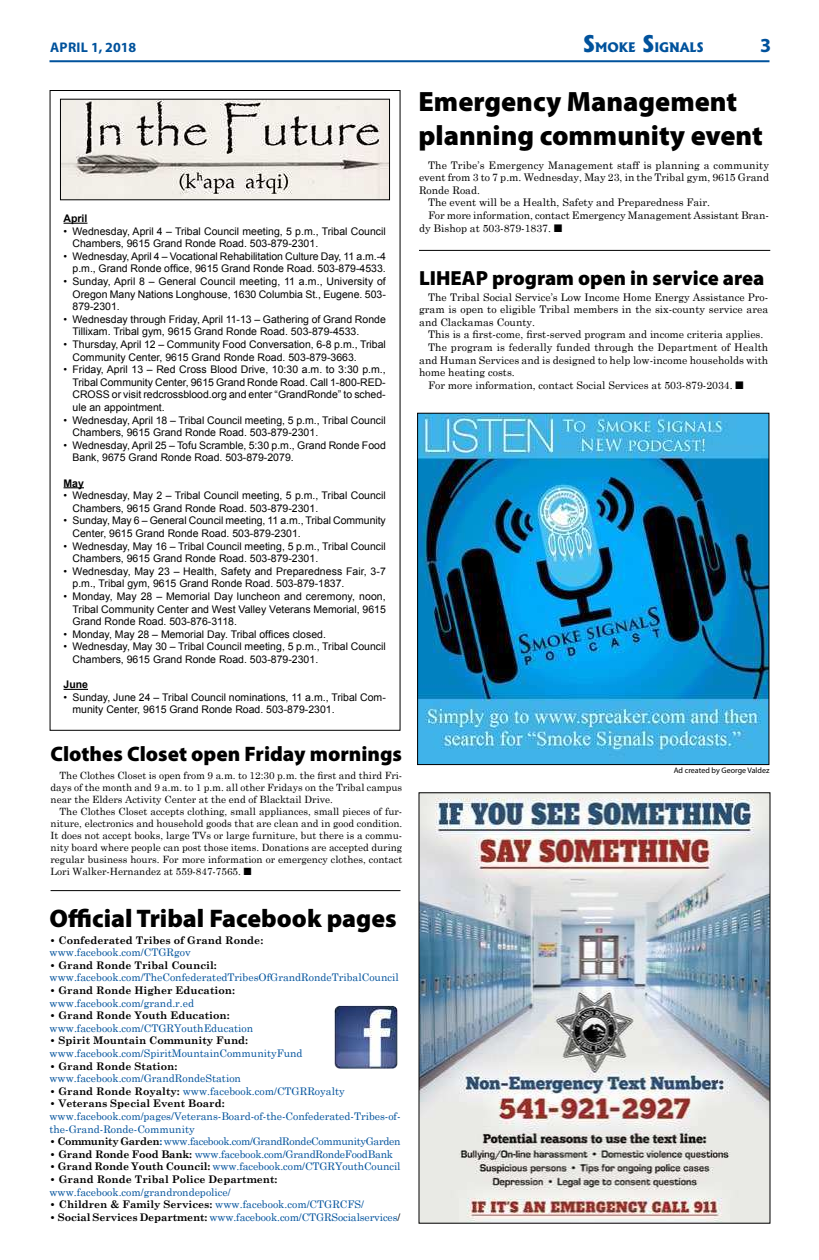
<style>
.page{position:relative;width:819px;height:1260px;background:#fff}
.page>*{position:absolute;margin:0;border:0;box-sizing:border-box;transform-origin:0 0}
.t1{font:900 28px/33.6px "Myriad Pro";color:#000}
.t2{font:900 25.5px "Myriad Pro";color:#000}
.t3{font:900 21px "Myriad Pro";color:#000}
.t4{font:900 20.5px "Myriad Pro";color:#000}
.t5{font:700 20px "Myriad Pro";color:#00529c}
.t6{font:700 14px "Myriad Pro";letter-spacing:.02em;color:#00529c}
.t7{font:800 12.6px "Albertus";color:#00529c}
.t8{font:10.5px/12.6px "Arial";color:#000}
.t9{font:10.5px/12.6px "Century Schoolbook";color:#000;text-align:justify}
.t10{font:10.5px/12.6px "Century Schoolbook";color:#00529c}
.t11{font:700 10.5px "Century Schoolbook";color:#000}
.t12{font:10.5px "Century Schoolbook";letter-spacing:-.03em;color:#00529c}
.t13{font:10.5px "Century Schoolbook";letter-spacing:-.02em;color:#00529c}
.t14{font:700 10.5px "Arial";color:#000}
.t15{font:10px/12px "Century Schoolbook";color:#000;text-align:justify}
.t16{font:8px "Myriad Pro";color:#000}
.s1{font-size:22px}
.s2{font-family:"Monotype Sorts"}
.s3{font-weight:700;color:#000}
.s4{font-weight:700}
.s5{font-weight:400;color:#00529c}
.s6{color:#000}
</style>
<div class="page">
<hr style="left:50px;top:60px;width:720px;height:2px;background:#00529c">
<img style="left:62px;top:101px;width:326px;height:97px">
<svg style="left:64px;top:223px;width:23px;height:1px"></svg>
<svg style="left:64px;top:487px;width:20px;height:1px"></svg>
<svg style="left:64px;top:689px;width:24px;height:1px"></svg>
<img style="left:334px;top:1005px;width:64px;height:64px">
<hr style="left:51px;top:890px;width:350px;height:1px;background:#000">
<hr style="left:419px;top:250px;width:351px;height:1px;background:#000">
<img style="left:419px;top:415px;width:348px;height:348px">
<div style="left:417px;top:413px;width:352px;height:352px;border:1px solid #000"></div>
<img style="left:421px;top:794px;width:348px;height:428px">
<h3 class="t6" style="left:50px;top:42px;width:88px">APRIL 1, 2018</h3>
<p class="t7" style="left:583px;top:41px;width:122px"><span class="s1">S</span>MOKE <span class="s1">S</span>IGNALS</p>
<h3 class="t5" style="left:760px;top:38px;width:13px">3</h3>
<p class="t14" style="left:64px;top:215px;width:25px">April</p>
<p class="t8" style="left:73px;top:226px;width:315px;text-indent:-9px">• Wednesday, April 4 – Tribal Council meeting, 5 p.m., Tribal Council<br>Chambers, 9615 Grand Ronde Road. 503-879-2301.</p>
<p class="t8" style="left:64px;top:251px;width:324px;text-align:right">• Wednesday, April 4 – Vocational Rehabilitation Culture Day, 11 a.m.-4 p.m., Grand Ronde office, 9615 Grand Ronde Road. 503-879-4533.</p>
<p class="t8" style="left:73px;top:276px;width:315px;text-align:justify;text-indent:-9px">• Sunday, April 8 – General Council meeting, 11 a.m., University of Oregon Many Nations Longhouse, 1630 Columbia St., Eugene. 503- 879-2301.</p>
<p class="t8" style="left:73px;top:314px;width:315px;text-indent:-9px">• Wednesday through Friday, April 11-13 – Gathering of Grand Ronde<br>Tillixam. Tribal gym, 9615 Grand Ronde Road. 503-879-4533.</p>
<p class="t8" style="left:73px;top:339px;width:315px;text-indent:-9px">• Thursday, April 12 – Community Food Conversation, 6-8 p.m., Tribal<br>Community Center, 9615 Grand Ronde Road. 503-879-3663.</p>
<p class="t8" style="left:73px;top:364px;width:315px;text-align:justify;text-indent:-9px">• Friday, April 13 – Red Cross Blood Drive, 10:30 a.m. to 3:30 p.m., Tribal Community Center, 9615 Grand Ronde Road. Call 1-800-RED-CROSS or visit redcrossblood.org and enter “GrandRonde” to sched&shy;ule an appointment.</p>
<p class="t8" style="left:73px;top:415px;width:315px;text-indent:-9px">• Wednesday, April 18 – Tribal Council meeting, 5 p.m., Tribal Council<br>Chambers, 9615 Grand Ronde Road. 503-879-2301.</p>
<p class="t8" style="left:73px;top:440px;width:315px;text-indent:-9px">• Wednesday, April 25 – Tofu Scramble, 5:30 p.m., Grand Ronde Food<br>Bank, 9675 Grand Ronde Road. 503-879-2079.</p>
<p class="t14" style="left:64px;top:479px;width:22px">May</p>
<p class="t8" style="left:73px;top:490px;width:315px;text-indent:-9px">• Wednesday, May 2 – Tribal Council meeting, 5 p.m., Tribal Council<br>Chambers, 9615 Grand Ronde Road. 503-879-2301.</p>
<p class="t8" style="left:73px;top:515px;width:315px;text-indent:-9px">• Sunday, May 6 – General Council meeting, 11 a.m., Tribal Community<br>Center, 9615 Grand Ronde Road. 503-879-2301.</p>
<p class="t8" style="left:73px;top:541px;width:315px;text-indent:-9px">• Wednesday, May 16 – Tribal Council meeting, 5 p.m., Tribal Council<br>Chambers, 9615 Grand Ronde Road. 503-879-2301.</p>
<p class="t8" style="left:73px;top:566px;width:315px;text-indent:-9px">• Wednesday, May 23 – Health, Safety and Preparedness Fair, 3-7 p.m., Tribal gym, 9615 Grand Ronde Road. 503-879-1837.</p>
<p class="t8" style="left:73px;top:591px;width:315px;text-align:justify;text-indent:-9px">• Monday, May 28 – Memorial Day luncheon and ceremony, noon, Tribal Community Center and West Valley Veterans Memorial, 9615<br>Grand Ronde Road. 503-876-3118.</p>
<p class="t8" style="left:64px;top:628px;width:264px">• Monday, May 28 – Memorial Day. Tribal offices closed.</p>
<p class="t8" style="left:73px;top:641px;width:315px;text-indent:-9px">• Wednesday, May 30 – Tribal Council meeting, 5 p.m., Tribal Council<br>Chambers, 9615 Grand Ronde Road. 503-879-2301.</p>
<p class="t14" style="left:64px;top:681px;width:26px">June</p>
<p class="t8" style="left:73px;top:692px;width:315px;text-indent:-9px">• Sunday, June 24 – Tribal Council nominations, 11 a.m., Tribal Com&shy;munity Center, 9615 Grand Ronde Road. 503-879-2301.</p>
<h3 class="t3" style="left:51px;top:746px;width:353px">Clothes Closet open Friday mornings</h3>
<p class="t15" style="left:51px;top:769px;width:353px;text-indent:9px">The Clothes Closet is open from 9 a.m. to 12:30 p.m. the first and third Fri&shy;days of the month and 9 a.m. to 1 p.m. all other Fridays on the Tribal campus near the Elders Activity Center at the end of Blacktail Drive.</p>
<p class="t15" style="left:51px;top:807px;width:353px;text-indent:9px">The Clothes Closet accepts clothing, small appliances, small pieces of fur&shy;niture, electronics and household goods that are clean and in good condition.<br>It does not accept books, large TVs or large furniture, but there is a commu&shy;nity board where people can post those items. Donations are accepted during regular business hours. For more information or emergency clothes, contact Lori Walker-Hernandez at 559-847-7565. <span class="s2">N</span></p>
<h2 class="t2" style="left:50px;top:909px;width:349px">Official Tribal Facebook pages</h2>
<p class="t11" style="left:50px;top:936px;width:215px">• Confederated Tribes of Grand Ronde:</p>
<p class="t10" style="left:50px;top:947px;width:143px">www.facebook.com/CTGRgov</p>
<p class="t11" style="left:50px;top:961px;width:169px">• Grand Ronde Tribal Council:</p>
<p class="t10" style="left:50px;top:972px;width:351px">www.facebook.com/TheConfederatedTribesOfGrandRondeTribalCouncil</p>
<p class="t11" style="left:50px;top:986px;width:187px">• Grand Ronde Higher Education:</p>
<p class="t10" style="left:50px;top:997px;width:146px">www.facebook.com/grand.r.ed</p>
<p class="t11" style="left:50px;top:1011px;width:182px">• Grand Ronde Youth Education:</p>
<p class="t10" style="left:50px;top:1023px;width:205px">www.facebook.com/CTGRYouthEducation</p>
<p class="t11" style="left:50px;top:1037px;width:200px">• Spirit Mountain Community Fund:</p>
<p class="t10" style="left:50px;top:1048px;width:255px">www.facebook.com/SpiritMountainCommunityFund</p>
<p class="t11" style="left:50px;top:1062px;width:129px">• Grand Ronde Station:</p>
<p class="t10" style="left:49px;top:1073px;width:193px">www.facebook.com/GrandRondeStation</p>
<p class="t10" style="left:49px;top:1086px;width:297px"><span class="s3">• Grand Ronde Royalty:</span> www.facebook.com/CTGRRoyalty</p>
<p class="t11" style="left:49px;top:1100px;width:177px">• Veterans Special Event Board:</p>
<p class="t10" style="left:49px;top:1111px;width:353px">www.facebook.com/pages/Veterans-Board-of-the-Confederated-Tribes-of&shy;the-Grand-Ronde-Community</p>
<p class="t12" style="left:49px;top:1137px;width:353px"><span class="s3">• Community Garden</span><span class="s4">:</span> www.facebook.com/GrandRondeCommunityGarden</p>
<p class="t13" style="left:49px;top:1150px;width:345px"><span class="s3">• Grand Ronde Food Bank:</span> www.facebook.com/GrandRondeFoodBank</p>
<p class="t10" style="left:49px;top:1161px;width:353px"><span class="s3">• Grand Ronde Youth Council:</span> www.facebook.com/CTGRYouthCouncil</p>
<p class="t11" style="left:49px;top:1175px;width:229px">• Grand Ronde Tribal Police Department:</p>
<p class="t10" style="left:49px;top:1186px;width:183px">www.facebook.com/grandrondepolice/</p>
<p class="t11" style="left:49px;top:1200px;width:316px">• Children &amp; Family Services: <span class="s5">www.facebook.com/CTGRCFS/</span></p>
<p class="t10" style="left:49px;top:1212px;width:352px"><span class="s3">• Social Services Department:</span> www.facebook.com/CTGRSocialservices<span class="s6">/</span></p>
<h1 class="t1" style="left:419px;top:87px;width:346px">Emergency Management planning community event</h1>
<p class="t9" style="left:428px;top:159px;width:343px">The Tribe’s Emergency Management staff is planning a community</p>
<p class="t9" style="left:419px;top:172px;width:352px">event from 3 to 7 p.m. Wednesday, May 23, in the Tribal gym, 9615 Grand</p>
<p class="t9" style="left:419px;top:185px;width:63px">Ronde Road.</p>
<p class="t9" style="left:428px;top:195px;width:284px">The event will be a Health, Safety and Preparedness Fair.</p>
<p class="t9" style="left:428px;top:210px;width:342px">For more information, contact Emergency Management Assistant Bran-</p>
<p class="t9" style="left:419px;top:222px;width:144px">dy Bishop at 503-879-1837. <span class="s2">N</span></p>
<h3 class="t4" style="left:419px;top:270px;width:347px">LIHEAP program open in service area</h3>
<p class="t9" style="left:419px;top:290px;width:351px;text-indent:9px">The Tribal Social Service’s Low Income Home Energy Assistance Pro&shy;gram is open to eligible Tribal members in the six-county service area and Clackamas County.</p>
<p class="t9" style="left:428px;top:327px;width:337px">This is a first-come, first-served program and income criteria applies.</p>
<p class="t9" style="left:428px;top:340px;width:342px">The program is federally funded through the Department of Health</p>
<p class="t9" style="left:419px;top:353px;width:351px">and Human Services and is designed to help low-income households with</p>
<p class="t9" style="left:419px;top:367px;width:97px">home heating costs.</p>
<p class="t9" style="left:428px;top:380px;width:317px">For more information, contact Social Services at 503-879-2034. <span class="s2">N</span></p>
<p class="t16" style="left:674px;top:768px;width:97px">Ad created by George Valdez</p>
</div>
